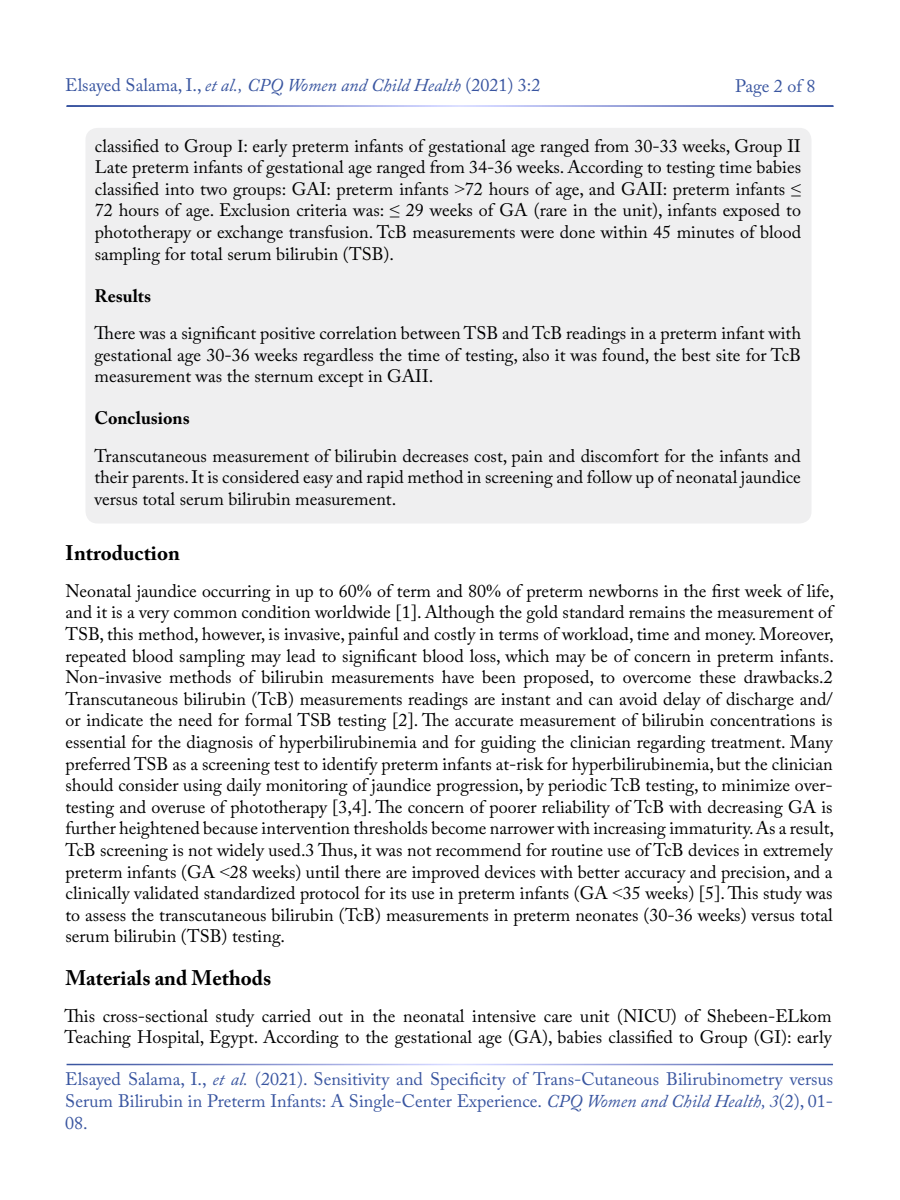
<style>
.page{position:relative;width:900px;height:1200px;background:#fff}
.page>*{position:absolute;margin:0;border:0;box-sizing:border-box;transform-origin:0 0}
.t1{font:700 21px "Adobe Caslon Pro";color:#000}
.t2{font:18px/21.6px "Adobe Caslon Pro";color:#000;text-align:justify}
.t3{font:18px/21.6px "Adobe Caslon Pro";color:#3955a0;text-align:justify}
.t4{font:italic 18px "Adobe Caslon Pro";color:#3955a0}
.t5{font:700 18px "Adobe Caslon Pro";color:#000}
.s1{font-style:normal}
.s2{font-family:"Times New Roman"}
.s3{font-style:italic}
</style>
<div class="page">
<div style="left:86px;top:128px;width:726px;height:396px;background:#efeff0;border-radius:12px"></div>
<p class="t4" style="left:65px;top:74px;width:477px"><span class="s1">Elsayed Salama, I.,</span> et al., CPQ Women and Child Health <span class="s1">(2021) 3:2</span></p>
<p class="t3" style="left:735px;top:75px;width:82px">Page 2 of 8</p>
<p class="t2" style="left:95px;top:135px;width:708px">classified to Group <span class="s2">I</span>: early preterm infants of gestational age ranged from 30-33 weeks, Group II Late preterm infants of gestational age ranged from 34-36 weeks. According to testing time babies classified into two groups: GAI: preterm infants <span class="s2">&gt;</span>72 hours of age, and GAII: preterm infants <span class="s2">≤ </span>72 hours of age. Exclusion criteria was: <span class="s2">≤</span> 29 weeks of GA (rare in the unit), infants exposed to phototherapy or exchange transfusion. TcB measurements were done within 45 minutes of blood sampling for total serum bilirubin (TSB).</p>
<p class="t5" style="left:94px;top:285px;width:58px">Results</p>
<p class="t2" style="left:95px;top:322px;width:708px">There was a significant positive correlation between TSB and TcB readings in a preterm infant with gestational age 30-36 weeks regardless the time of testing, also it was found, the best site for TcB measurement was the sternum except in GAII.</p>
<p class="t5" style="left:94px;top:407px;width:97px">Conclusions</p>
<p class="t2" style="left:94px;top:445px;width:708px">Transcutaneous measurement of bilirubin decreases cost, pain and discomfort for the infants and their parents. It is considered easy and rapid method in screening and follow up of neonatal jaundice versus total serum bilirubin measurement.</p>
<p class="t1" style="left:65px;top:540px;width:116px">Introduction</p>
<p class="t2" style="left:66px;top:580px;width:770px">Neonatal jaundice occurring in up to 60<span class="s2">%</span> of term and 80<span class="s2">%</span> of preterm newborns in the first week of life, and it is a very common condition worldwide [1]. Although the gold standard remains the measurement of TSB, this method, however, is invasive, painful and costly in terms of workload, time and money. Moreover, repeated blood sampling may lead to significant blood loss, which may be of concern in preterm infants.<br>Non-invasive methods of bilirubin measurements have been proposed, to overcome these drawbacks.2<br>Transcutaneous bilirubin (TcB) measurements readings are instant and can avoid delay of discharge and/ or indicate the need for formal TSB testing [2]. The accurate measurement of bilirubin concentrations is essential for the diagnosis of hyperbilirubinemia and for guiding the clinician regarding treatment. Many preferred TSB as a screening test to identify preterm infants at-risk for hyperbilirubinemia, but the clinician should consider using daily monitoring of jaundice progression, by periodic TcB testing, to minimize over&shy;testing and overuse of phototherapy [3,4]. The concern of poorer reliability of TcB with decreasing GA is further heightened because intervention thresholds become narrower with increasing immaturity. As a result, TcB screening is not widely used.3 Thus, it was not recommend for routine use of TcB devices in extremely preterm infants (GA <span class="s2">&lt;</span>28 weeks) until there are improved devices with better accuracy and precision, and a clinically validated standardized protocol for its use in preterm infants (GA <span class="s2">&lt;</span>35 weeks) [5]. This study was to assess the transcutaneous bilirubin (TcB) measurements in preterm neonates (30-36 weeks) versus total serum bilirubin (TSB) testing.</p>
<p class="t1" style="left:66px;top:965px;width:207px">Materials and Methods</p>
<p class="t2" style="left:64px;top:1005px;width:769px">This cross-sectional study carried out in the neonatal intensive care unit (NICU) of Shebeen-ELkom<br>Teaching Hospital, Egypt. According to the gestational age (GA), babies classified to Group (GI): early</p>
<p class="t3" style="left:65px;top:1068px;width:769px">Elsayed Salama, I., <span class="s3">et al.</span> (2021). Sensitivity and Specificity of Trans-Cutaneous Bilirubinometry versus Serum Bilirubin in Preterm Infants: A Single-Center Experience. <span class="s3">CPQ Women and Child Health, 3</span>(2), 01- 08.</p>
</div>
